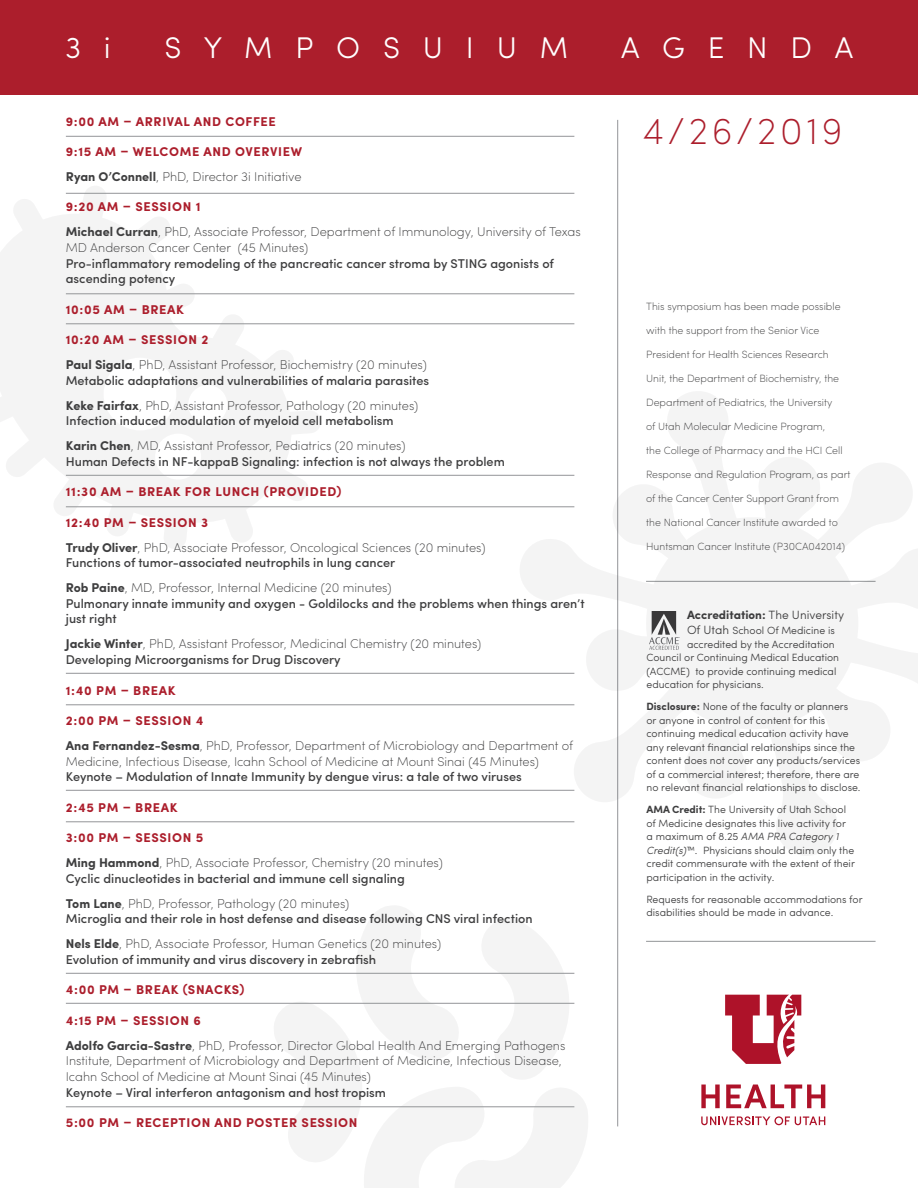
<style>
.page{position:relative;width:918px;height:1188px;background:#fff}
.page>*{position:absolute;margin:0;border:0;box-sizing:border-box;transform-origin:0 0}
.t1{font:200 37.5px "Sofia Pro";letter-spacing:.1em;color:#ac1e2c}
.t2{font:300 30px "Sofia Pro";letter-spacing:.76em;color:#fff}
.Speaker-title-topic{font:200 12.75px/15.8px "Sofia Pro";color:#3e3e3f}
.Speaker-title-topic-2{font:500 12.75px/15.8px "Sofia Pro";color:#3e3e3f}
.Time___Activity{font:700 12.75px "Sofia Pro";letter-spacing:.05em;color:#ac1e2c}
.t3{font:700 12px "Sofia Pro";color:#3e3e3f}
.t4{font:300 10.5px/13.5px "Sofia Pro";color:#3e3e3f}
.t5{font:200 10.5px "Sofia Pro";color:#3e3e3f}
.s1{font-weight:700}
.s2{font-weight:200}
.s3{font-weight:500}
.s4{font-weight:300}
.s5{font-size:12px}
.s6{font-style:italic}
</style>
<div class="page">
<svg style="left:0;top:214px;width:292px;height:308px;fill:#f4f4f4"></svg>
<svg style="left:0;top:297px;width:15px;height:24px"></svg>
<svg style="left:0;top:199px;width:55px;height:85px"></svg>
<svg style="left:0;top:344px;width:143px;height:192px"></svg>
<svg style="left:163px;top:486px;width:28px;height:63px"></svg>
<svg style="left:214px;top:452px;width:96px;height:90px"></svg>
<svg style="left:250px;top:410px;width:71px;height:27px"></svg>
<svg style="left:205px;top:313px;width:90px;height:83px"></svg>
<svg style="left:144px;top:282px;width:52px;height:37px"></svg>
<svg style="left:115px;top:215px;width:57px;height:48px"></svg>
<svg style="left:74px;top:186px;width:34px;height:60px"></svg>
<svg style="left:270px;top:906px;width:318px;height:282px"></svg>
<hr style="left:66px;top:136px;width:508px;height:1px;background:#939598">
<hr style="left:66px;top:193px;width:508px;height:1px;background:#939598">
<hr style="left:66px;top:294px;width:508px;height:1px;background:#939598">
<hr style="left:66px;top:324px;width:508px;height:1px;background:#939598">
<hr style="left:66px;top:507px;width:508px;height:1px;background:#939598">
<hr style="left:66px;top:475px;width:508px;height:1px;background:#939598">
<hr style="left:66px;top:790px;width:508px;height:1px;background:#939598">
<hr style="left:66px;top:673px;width:508px;height:1px;background:#939598">
<hr style="left:66px;top:822px;width:508px;height:1px;background:#939598">
<hr style="left:66px;top:705px;width:508px;height:1px;background:#939598">
<hr style="left:66px;top:973px;width:508px;height:1px;background:#939598">
<hr style="left:66px;top:1003px;width:508px;height:1px;background:#939598">
<hr style="left:66px;top:1107px;width:508px;height:1px;background:#939598">
<svg style="left:701px;top:1085px;width:19px;height:23px"></svg>
<svg style="left:726px;top:1085px;width:99px;height:23px"></svg>
<svg style="left:701px;top:1116px;width:124px;height:9px"></svg>
<svg style="left:725px;top:995px;width:77px;height:69px"></svg>
<hr style="left:646px;top:941px;width:230px;height:1px;background:#939598">
<div style="left:0;top:0;width:918px;height:94px;background:#ac1e2c"></div>
<hr style="left:617px;top:120px;width:1px;height:1006px;background:#939598">
<svg style="left:520px;top:391px;width:398px;height:465px"></svg>
<div style="left:646px;top:517px;width:212px;height:212px;background:#f4f4f4;border-radius:50%"></div>
<p class="t2" style="left:65px;top:25px;width:47px">3 i</p>
<p class="t2" style="left:164px;top:25px;width:405px">SYMPOSUIUM</p>
<p class="t2" style="left:621px;top:25px;width:235px">AGENDA</p>
<p class="Time___Activity" style="left:66px;top:111px;width:212px">9:00 AM – ARRIVAL AND COFFEE</p>
<p class="Time___Activity" style="left:66px;top:142px;width:238px">9:15 AM – WELCOME AND OVERVIEW</p>
<p class="Speaker-title-topic" style="left:66px;top:168px;width:237px"><span class="s1">Ryan O’Connell</span>, PhD, Director 3i Initiative</p>
<p class="Time___Activity" style="left:66px;top:197px;width:136px">9:20 AM – SESSION 1</p>
<p class="Speaker-title-topic" style="left:66px;top:223px;width:516px"><span class="s1">Michael Curran</span>, PhD, Associate Professor, Department of Immunology, University of Texas<br>MD Anderson Cancer Center (45 Minutes)</p>
<p class="Speaker-title-topic-2" style="left:66px;top:254px;width:490px">Pro-inflammatory remodeling of the pancreatic cancer stroma by STING agonists of ascending potency</p>
<p class="Time___Activity" style="left:66px;top:300px;width:120px">10:05 AM – BREAK</p>
<p class="Time___Activity" style="left:66px;top:330px;width:144px">10:20 AM – SESSION 2</p>
<p class="Speaker-title-topic-2" style="left:66px;top:356px;width:365px"><span class="s1">Paul Sigala</span><span class="s2">, PhD, Assistant Professor, Biochemistry (20 minutes)<br></span>Metabolic adaptations and vulnerabilities of malaria parasites</p>
<p class="Speaker-title-topic-2" style="left:66px;top:396px;width:354px"><span class="s1">Keke Fairfax</span><span class="s2">, PhD, Assistant Professor, Pathology (20 minutes)<br></span>Infection induced modulation of myeloid cell metabolism</p>
<p class="Speaker-title-topic-2" style="left:66px;top:437px;width:440px"><span class="s1">Karin Chen</span><span class="s2">, MD, Assistant Professor, Pediatrics (20 minutes)<br></span>Human Defects in NF-kappaB Signaling: infection is not always the problem</p>
<p class="Time___Activity" style="left:66px;top:482px;width:277px">11:30 AM – BREAK FOR LUNCH (PROVIDED)</p>
<p class="Time___Activity" style="left:66px;top:513px;width:144px">12:40 PM – SESSION 3</p>
<p class="Speaker-title-topic" style="left:66px;top:539px;width:421px"><span class="s1">Trudy Oliver</span>, PhD, Associate Professor, Oncological Sciences (20 minutes)<br><span class="s3">Functions of tumor-associated neutrophils in lung cancer</span></p>
<p class="Speaker-title-topic-2" style="left:66px;top:579px;width:520px"><span class="s1">Rob Paine</span><span class="s2">, MD, Professor, Internal Medicine (20 minutes)<br></span>Pulmonary innate immunity and oxygen - Goldilocks and the problems when things aren’t just right</p>
<p class="Speaker-title-topic" style="left:66px;top:635px;width:417px"><span class="s1">Jackie Winter</span>, PhD, Assistant Professor, Medicinal Chemistry (20 minutes)<br><span class="s3">Developing Microorganisms for Drug Discovery</span></p>
<p class="Time___Activity" style="left:66px;top:680px;width:111px">1:40 PM – BREAK</p>
<p class="Time___Activity" style="left:66px;top:711px;width:139px">2:00 PM – SESSION 4</p>
<p class="Speaker-title-topic" style="left:66px;top:737px;width:509px"><span class="s1">Ana Fernandez-Sesma</span>, PhD, Professor, Department of Microbiology and Department of<br>Medicine, Infectious Disease, Icahn School of Medicine at Mount Sinai (45 Minutes)<br><span class="s3">Keynote – Modulation of Innate Immunity by dengue virus: a tale of two viruses</span></p>
<p class="Time___Activity" style="left:66px;top:798px;width:113px">2:45 PM – BREAK</p>
<p class="Time___Activity" style="left:66px;top:828px;width:139px">3:00 PM – SESSION 5</p>
<p class="Speaker-title-topic-2" style="left:66px;top:854px;width:379px"><span class="s1">Ming Hammond</span><span class="s2">, PhD, Associate Professor, Chemistry (20 minutes)<br></span>Cyclic dinucleotides in bacterial and immune cell signaling</p>
<p class="Speaker-title-topic-2" style="left:66px;top:894px;width:468px"><span class="s1">Tom Lane</span><span class="s2">, PhD, Professor, Pathology (20 minutes)<br></span>Microglia and their role in host defense and disease following CNS viral infection</p>
<p class="Speaker-title-topic" style="left:66px;top:935px;width:377px"><span class="s1">Nels Elde</span>, PhD, Associate Professor, Human Genetics (20 minutes)<br><span class="s3">Evolution of immunity and virus discovery in zebrafish</span></p>
<p class="Time___Activity" style="left:66px;top:980px;width:180px">4:00 PM – BREAK (SNACKS)</p>
<p class="Time___Activity" style="left:66px;top:1011px;width:136px">4:15 PM – SESSION 6</p>
<p class="Speaker-title-topic" style="left:66px;top:1037px;width:501px"><span class="s1">Adolfo Garcia-Sastre</span>, PhD, Professor, Director Global Health And Emerging Pathogens Institute, Department of Microbiology and Department of Medicine, Infectious Disease, Icahn School of Medicine at Mount Sinai (45 Minutes)<br><span class="s3">Keynote – Viral interferon antagonism and host tropism</span></p>
<p class="Time___Activity" style="left:66px;top:1113px;width:293px">5:00 PM – RECEPTION AND POSTER SESSION</p>
<p class="t1" style="left:643px;top:105px;width:202px">4/26/2019</p>
<p class="t5" style="left:646px;top:299px;width:196px">This symposium has been made possible</p>
<p class="t5" style="left:646px;top:323px;width:175px">with the support from the Senior Vice</p>
<p class="t5" style="left:646px;top:347px;width:184px">President for Health Sciences Research</p>
<p class="t5" style="left:646px;top:371px;width:194px">Unit, the Department of Biochemistry, the</p>
<p class="t5" style="left:646px;top:395px;width:188px">Department of Pediatrics, the University</p>
<p class="t5" style="left:646px;top:419px;width:181px">of Utah Molecular Medicine Program,</p>
<p class="t5" style="left:646px;top:443px;width:198px">the College of Pharmacy and the HCI Cell</p>
<p class="t5" style="left:646px;top:467px;width:206px">Response and Regulation Program, as part</p>
<p class="t5" style="left:646px;top:491px;width:194px">of the Cancer Center Support Grant from</p>
<p class="t5" style="left:646px;top:515px;width:193px">the National Cancer Institute awarded to</p>
<p class="t5" style="left:646px;top:539px;width:201px">Huntsman Cancer Institute (P30CA042014)</p>
<p class="t3" style="left:687px;top:606px;width:159px">Accreditation: <span class="s4">The University</span></p>
<p class="t4" style="left:687px;top:623px;width:150px"><span class="s5">Of Utah</span> School Of Medicine is accredited by the Accreditation</p>
<p class="t4" style="left:646px;top:650px;width:194px">Council or Continuing Medical Education (ACCME) to provide continuing medical education for physicians.</p>
<p class="t4" style="left:646px;top:699px;width:216px"><span class="s1">Disclosure:</span> None of the faculty or planners or anyone in control of content for this continuing medical education activity have any relevant financial relationships since the content does not cover any products/services of a commercial interest; therefore, there are no relevant financial relationships to disclose.</p>
<p class="t4" style="left:647px;top:802px;width:210px"><span class="s1">AMA Credit:</span> The University of Utah School of Medicine designates this live activity for a maximum of 8.25 <span class="s6">AMA PRA Category 1<br>Credit(s)</span>™. Physicians should claim only the credit commensurate with the extent of their participation in the activity.</p>
<p class="t4" style="left:647px;top:892px;width:218px">Requests for reasonable accommodations for disabilities should be made in advance.</p>
</div>
